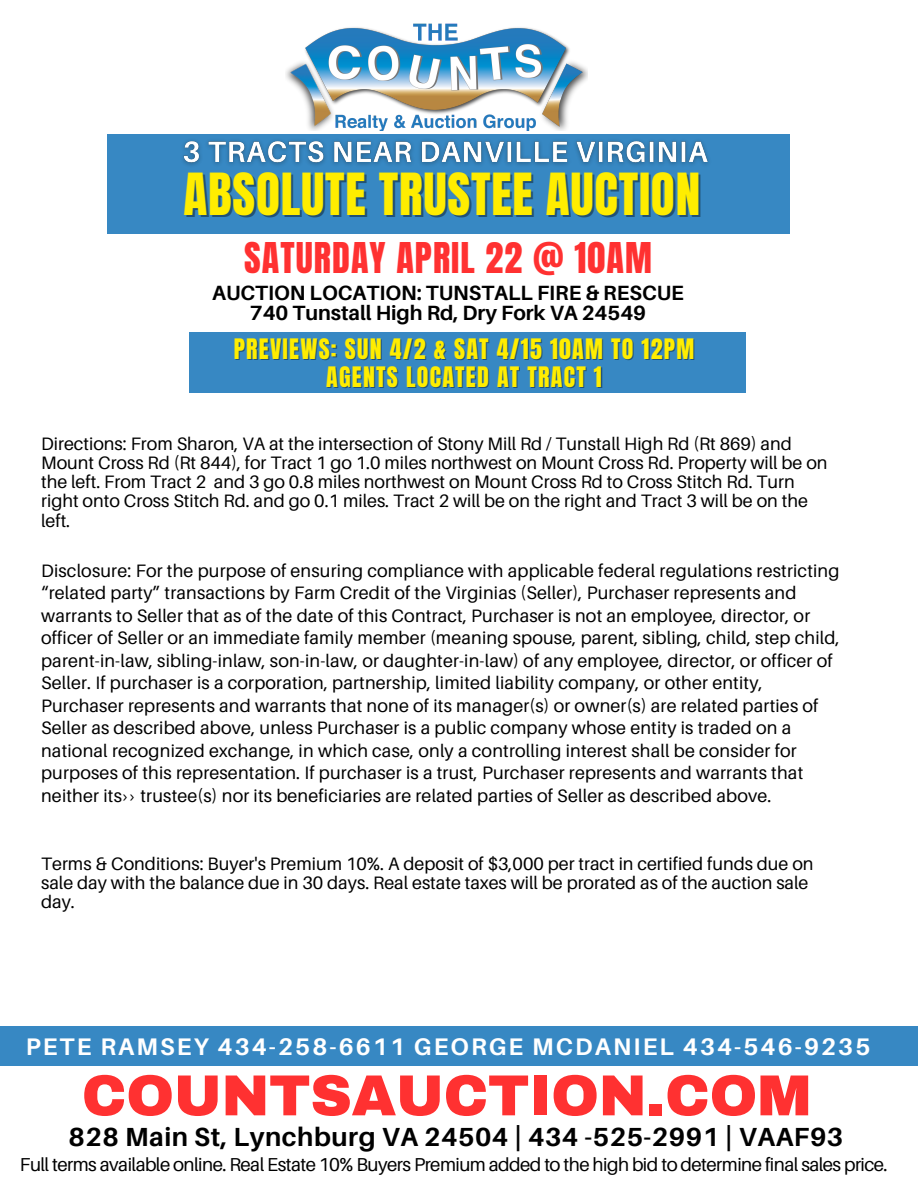
<style>
.page{position:relative;width:918px;height:1188px;background:#fff}
.page>*{position:absolute;margin:0;border:0;box-sizing:border-box;transform-origin:0 0}
.t1{font:900 57.9px "Archivo";letter-spacing:-.01em;color:#ff3131}
.t2{font:49.35px "Anton";letter-spacing:.015em;color:#ffed00}
.t3{font:36px "Anton";letter-spacing:.03em;color:#ff3131}
.t4{font:700 26.25px "Aileron";letter-spacing:.02em;color:#000}
.t5{font:24px/27.5px "Anton";letter-spacing:.05em;color:#ffed00;text-align:center}
.t6{font:700 24px "Aileron";letter-spacing:.09em;color:#fff}
.t7{font:700 20.55px/20px "Aileron";color:#000;text-align:center}
.t8{font:18.75px "Aileron";letter-spacing:-.03em;color:#000}
.t9{font:18px/22.5px "Aileron";letter-spacing:.01em;color:#000}
</style>
<div class="page">
<div style="left:107px;top:135px;width:682px;height:99px;background:#3788c3"></div>
<img style="left:286px;top:23px;width:301px;height:105px">
<div style="left:0;top:1027px;width:918px;height:39px;background:#3788c3"></div>
<img style="left:175px;top:128px;width:546px;height:38px">
<div style="left:189px;top:332px;width:557px;height:61px;background:#3788c3"></div>
<h2 class="t2" style="left:184px;top:159px;width:518px">ABSOLUTE TRUSTEE AUCTION</h2>
<h3 class="t3" style="left:244px;top:232px;width:409px">SATURDAY APRIL 22 @ 10AM</h3>
<p class="t7" style="left:212px;top:282px;width:473px">AUCTION LOCATION: TUNSTALL FIRE &amp; RESCUE<br>740 Tunstall High Rd, Dry Fork VA 24549</p>
<h3 class="t5" style="left:234px;top:336px;width:462px">PREVIEWS: SUN 4/2 &amp; SAT 4/15 10AM TO 12PM<br>AGENTS LOCATED AT TRACT 1</h3>
<p class="t9" style="left:41px;top:434px;width:788px;line-height:19.2px">Directions: From Sharon, VA at the intersection of Stony Mill Rd / Tunstall High Rd (Rt 869) and Mount Cross Rd (Rt 844), for Tract 1 go 1.0 miles northwest on Mount Cross Rd. Property will be on the left. From Tract 2 and 3 go 0.8 miles northwest on Mount Cross Rd to Cross Stitch Rd. Turn right onto Cross Stitch Rd. and go 0.1 miles. Tract 2 will be on the right and Tract 3 will be on the left.</p>
<p class="t9" style="left:41px;top:559px;width:800px">Disclosure: For the purpose of ensuring compliance with applicable federal regulations restricting “related party” transactions by Farm Credit of the Virginias (Seller), Purchaser represents and warrants to Seller that as of the date of this Contract, Purchaser is not an employee, director, or officer of Seller or an immediate family member (meaning spouse, parent, sibling, child, step child, parent-in-law, sibling-inlaw, son-in-law, or daughter-in-law) of any employee, director, or officer of Seller. If purchaser is a corporation, partnership, limited liability company, or other entity, Purchaser represents and warrants that none of its manager(s) or owner(s) are related parties of Seller as described above, unless Purchaser is a public company whose entity is traded on a national recognized exchange, in which case, only a controlling interest shall be consider for purposes of this representation. If purchaser is a trust, Purchaser represents and warrants that neither its›› trustee(s) nor its beneficiaries are related parties of Seller as described above.</p>
<p class="t9" style="left:41px;top:853px;width:774px;line-height:19.2px">Terms &amp; Conditions: Buyer's Premium 10%. A deposit of $3,000 per tract in certified funds due on sale day with the balance due in 30 days. Real estate taxes will be prorated as of the auction sale day.</p>
<h3 class="t6" style="left:26px;top:1031px;width:846px">PETE RAMSEY 434-258-6611 GEORGE MCDANIEL 434-546-9235</h3>
<h1 class="t1" style="left:82px;top:1064px;width:731px">COUNTSAUCTION.COM</h1>
<h3 class="t4" style="left:69px;top:1120px;width:776px">828 Main St, Lynchburg VA 24504 | 434 -525-2991 | VAAF93</h3>
<p class="t8" style="left:20px;top:1153px;width:869px">Full terms available online. Real Estate 10% Buyers Premium added to the high bid to determine final sales price.</p>
</div>
